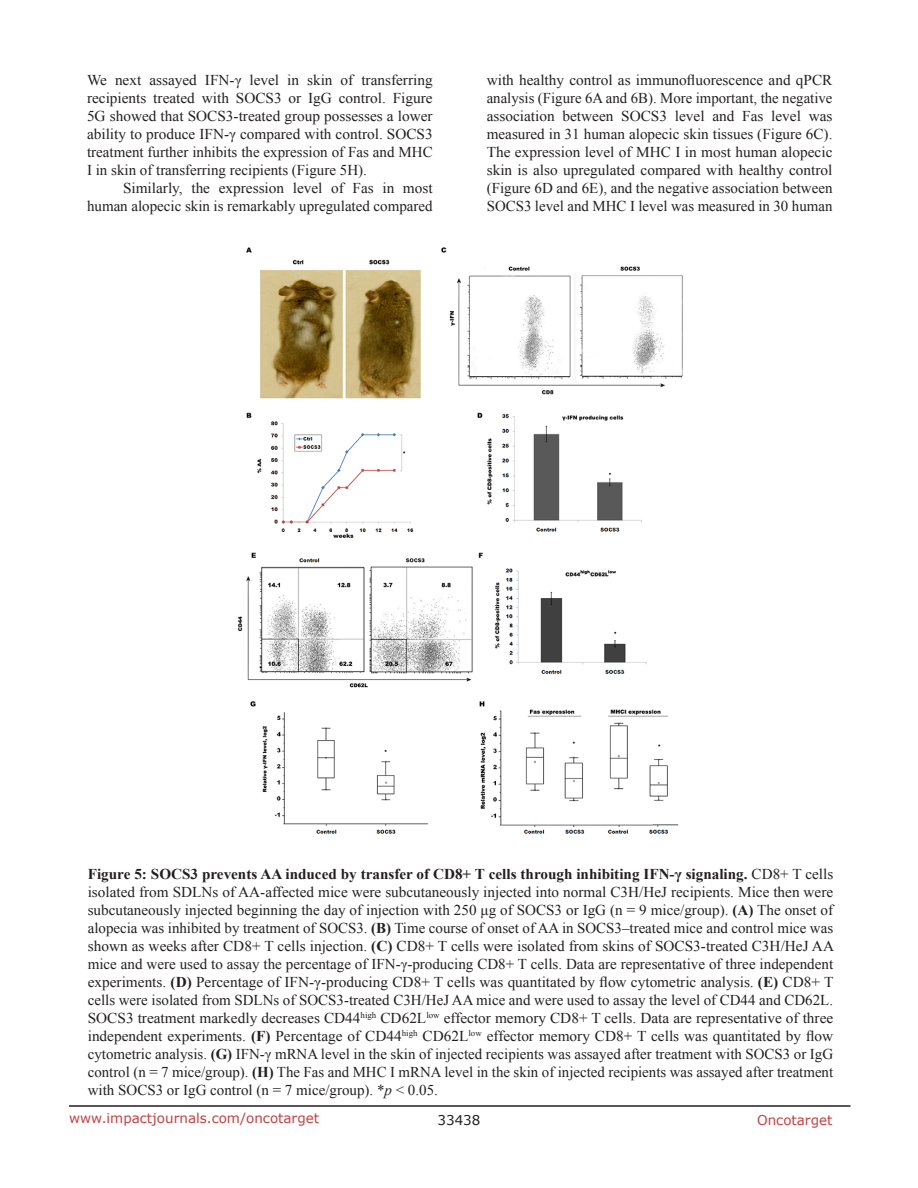
<style>
.page{position:relative;width:918px;height:1188px;background:#fff}
.page>*{position:absolute;margin:0;border:0;box-sizing:border-box;transform-origin:0 0}
.BodyText{font:15px/18px "Times New Roman";color:#231f20;text-align:justify}
.t1{font:13.5px "Verdana";color:#c24141}
.t2{font:13.5px "Verdana";color:#231f20}
.s1{font-weight:700}
.s2{font-style:italic}
</style>
<div class="page">
<hr style="left:69px;top:1105px;width:781px;height:2px;background:#231f20">
<img style="left:237px;top:247px;width:446px;height:587px">
<p class="BodyText" style="left:87px;top:71px;width:347px">We next assayed IFN-γ level in skin of transferring recipients treated with SOCS3 or IgG control. Figure 5G showed that SOCS3-treated group possesses a lower ability to produce IFN-γ compared with control. SOCS3 treatment further inhibits the expression of Fas and MHC I in skin of transferring recipients (Figure 5H).</p>
<p class="BodyText" style="left:87px;top:179px;width:347px;text-align:right">Similarly, the expression level of Fas in most human alopecic skin is remarkably upregulated compared</p>
<p class="BodyText" style="left:487px;top:71px;width:347px">with healthy control as immunofluorescence and qPCR analysis (Figure 6A and 6B). More important, the negative association between SOCS3 level and Fas level was measured in 31 human alopecic skin tissues (Figure 6C).<br>The expression level of MHC I in most human alopecic skin is also upregulated compared with healthy control (Figure 6D and 6E), and the negative association between SOCS3 level and MHC I level was measured in 30 human</p>
<p class="BodyText" style="left:88px;top:864px;width:748px"><span class="s1">Figure 5: SOCS3 prevents AA induced by transfer of CD8+ T cells through inhibiting IFN-γ signaling.</span> CD8+ T cells isolated from SDLNs of AA-affected mice were subcutaneously injected into normal C3H/HeJ recipients. Mice then were subcutaneously injected beginning the day of injection with 250 μg of SOCS3 or IgG (n = 9 mice/group). <span class="s1">(A)</span> The onset of alopecia was inhibited by treatment of SOCS3. <span class="s1">(B)</span> Time course of onset of AA in SOCS3–treated mice and control mice was shown as weeks after CD8+ T cells injection. <span class="s1">(C)</span> CD8+ T cells were isolated from skins of SOCS3-treated C3H/HeJ AA mice and were used to assay the percentage of IFN-γ-producing CD8+ T cells. Data are representative of three independent experiments. <span class="s1">(D)</span> Percentage of IFN-γ-producing CD8+ T cells was quantitated by flow cytometric analysis. <span class="s1">(E)</span> CD8+ T cells were isolated from SDLNs of SOCS3-treated C3H/HeJ AA mice and were used to assay the level of CD44 and CD62L.<br>SOCS3 treatment markedly decreases CD44<sup>high</sup> CD62L<sup>low</sup> effector memory CD8+ T cells. Data are representative of three independent experiments. <span class="s1">(F)</span> Percentage of CD44<sup>high</sup> CD62L<sup>low</sup> effector memory CD8+ T cells was quantitated by flow cytometric analysis. <span class="s1">(G)</span> IFN-γ mRNA level in the skin of injected recipients was assayed after treatment with SOCS3 or IgG control (n = 7 mice/group). <span class="s1">(H)</span> The Fas and MHC I mRNA level in the skin of injected recipients was assayed after treatment with SOCS3 or IgG control (n = 7 mice/group). *<span class="s2">p</span> &lt; 0.05.</p>
<p class="t1" style="left:69px;top:1109px;width:252px">www.impactjournals.com/oncotarget</p>
<p class="t2" style="left:438px;top:1111px;width:44px">33438</p>
<p class="t1" style="left:757px;top:1111px;width:77px">Oncotarget</p>
</div>
